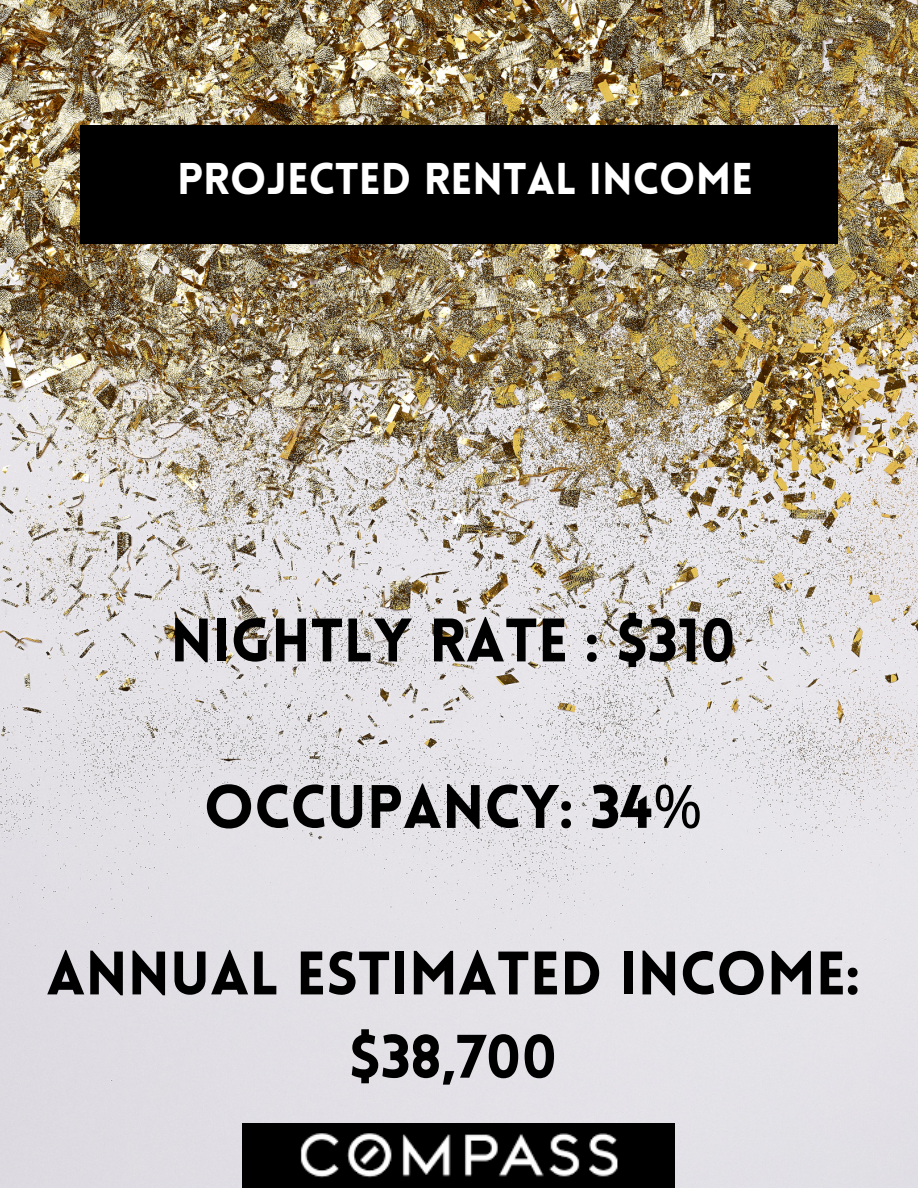
<style>
.page{position:relative;width:918px;height:1188px;background:#fff}
.page>*{position:absolute;margin:0;border:0;box-sizing:border-box;transform-origin:0 0}
.t1{font:900 60px/83.2px "Lovelo";color:#000;text-align:center}
.t2{font:900 43.5px "Lovelo";color:#fff}
.t3{font:900 18px "Lovelo";color:#fff}
.s1{font-family:"Noto Sans";font-weight:400}
</style>
<div class="page">
<img style="left:0;top:0;width:918px;height:1188px">
<img style="left:243px;top:1123px;width:432px;height:65px">
<div style="left:80px;top:125px;width:758px;height:118px;background:#000"></div>
<p class="t2" style="left:177px;top:162px;width:578px">PROJECTED RENTAL INCOME</p>
<p class="t3" style="left:453px;top:511px;width:13px">A</p>
<p class="t1" style="left:170px;top:605px;width:567px">NIGHTLY RATE : $310</p>
<p class="t1" style="left:204px;top:771px;width:501px">OCCUPANCY: 34<span class="s1">%</span></p>
<p class="t1" style="left:46px;top:938px;width:815px">ANNUAL ESTIMATED INCOME: $38,700</p>
</div>
